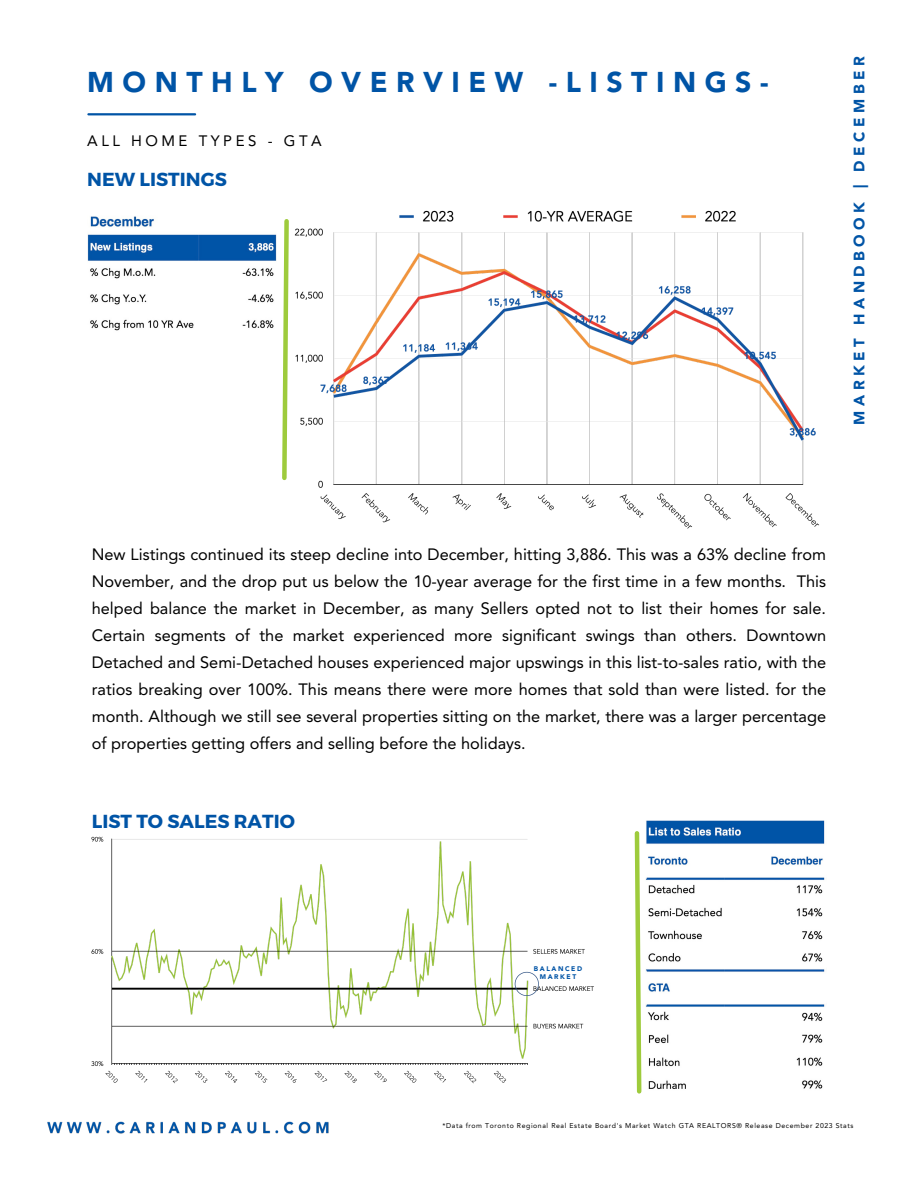
<style>
.page{position:relative;width:918px;height:1188px;background:#fff}
.page>*{position:absolute;margin:0;border:0;box-sizing:border-box;transform-origin:0 0}
.t1{font:900 28.35px "Avenir LT Std";letter-spacing:.3em;color:#0054a6}
.t2{font:700 18.9px "Montserrat";color:#0054a6}
.t3{font:16.35px/27px "Avenir LT Std";color:#000;text-align:justify}
.t4{font:900 15px "Avenir LT Std";letter-spacing:.3em;color:#0054a6}
.t5{font:15px "Avenir LT Std";letter-spacing:.235em;color:#000}
.t6{font:6.9px "Avenir LT Std";letter-spacing:.085em;color:#000}
.t7{font:900 6.75px/7.8px "Avenir LT Std";letter-spacing:.235em;color:#0054a6;text-align:center}
</style>
<div class="page">
<hr style="left:88px;top:113px;width:107px;height:2px;background:#0054a6">
<img style="left:294px;top:210px;width:525px;height:319px">
<img style="left:87px;top:216px;width:189px;height:115px">
<svg style="left:282px;top:219px;width:7px;height:262px"></svg>
<img style="left:92px;top:836px;width:502px;height:248px">
<svg style="left:515px;top:972px;width:24px;height:24px"></svg>
<svg style="left:634px;top:831px;width:8px;height:263px"></svg>
<img style="left:646px;top:821px;width:179px;height:268px">
<img style="left:47px;top:1121px;width:282px;height:13px">
<h6 class="t1" style="left:87px;top:71px;width:683px">MONTHLY OVERVIEW -LISTINGS-</h6>
<h5 class="t5" style="left:87px;top:135px;width:236px">ALL HOME TYPES - GTA</h5>
<h3 class="t2" style="left:87px;top:167px;width:141px">NEW LISTINGS</h3>
<p class="t4" style="left:853px;top:425px;width:370px;rotate:-90deg">MARKET HANDBOOK | DECEMBER</p>
<p class="t3" style="left:92px;top:542px;width:736px">New Listings continued its steep decline into December, hitting 3,886. This was a 63% decline from November, and the drop put us below the 10-year average for the first time in a few months. This helped balance the market in December, as many Sellers opted not to list their homes for sale.<br>Certain segments of the market experienced more significant swings than others. Downtown Detached and Semi-Detached houses experienced major upswings in this list-to-sales ratio, with the ratios breaking over 100%. This means there were more homes that sold than were listed. for the month. Although we still see several properties sitting on the market, there was a larger percentage of properties getting offers and selling before the holidays.</p>
<p class="t2" style="left:92px;top:809px;width:205px">LIST TO SALES RATIO</p>
<p class="t7" style="left:534px;top:965px;width:50px">BALANCED<br>MARKET</p>
<h2 class="t6" style="left:442px;top:1123px;width:413px">*Data from Toronto Regional Real Estate Board's Market Watch GTA REALTORS® Release December 2023 Stats</h2>
</div>
